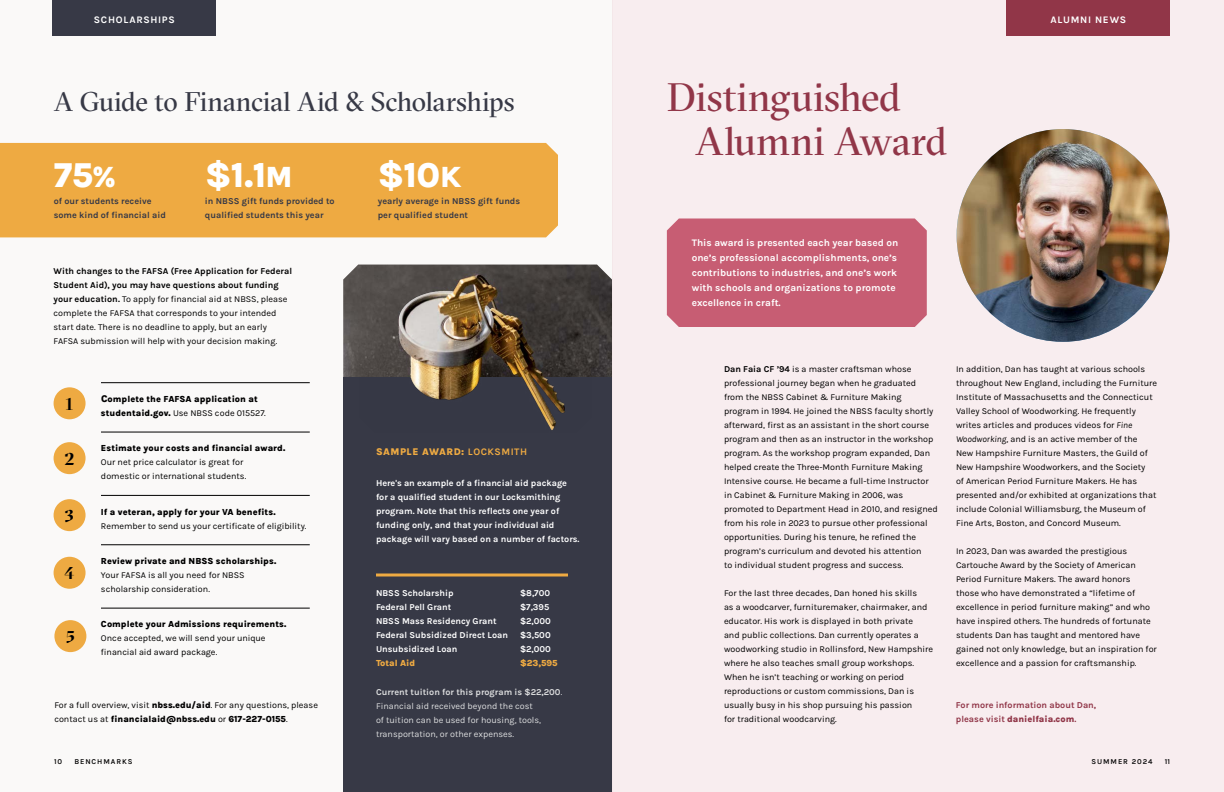
<style>
.page{position:relative;width:1224px;height:792px;background:#fff}
.page>*{position:absolute;margin:0;border:0;box-sizing:border-box;transform-origin:0 0}
.t1{font:39.7px/43.6px "GT Sectra Fine";letter-spacing:-.005em;color:#913648}
.t2{font:800 35.4px "Karla";color:#fff}
.t3{font:27px "GT Sectra Fine";letter-spacing:-.005em;color:#373946}
.t4{font:700 17.1px "GT Sectra Display";color:#000}
.t5{font:700 10px/15px "Karla";color:#fff}
.t6{font:800 10px "Karla";letter-spacing:.05em;color:#eeaa42}
.t7{font:700 10px "Karla";letter-spacing:.075em;color:#fff}
.t8{font:700 10px "Karla";letter-spacing:.07em;color:#fff}
.t9{font:9px/14px "Karla";color:#000}
.t10{font:700 9px/14px "Karla";color:#fff}
.t11{font:800 9px/14px "Karla";letter-spacing:.005em;color:#000}
.t12{font:700 9px/14px "Karla";color:#373946}
.t13{font:9px/14px "Karla";color:#dcddde}
.t14{font:700 9px/14px "Karla";color:#913648}
.t15{font:800 9px "Karla";color:#eeaa42}
.t16{font:600 7.5px "Karla";letter-spacing:.125em;color:#000}
.s1{font-size:30px}
.s2{font-weight:700}
.s3{font-size:10px}
.s4{font-weight:400}
.s5{font-weight:800}
.s6{font-style:italic}
</style>
<div class="page">
<div style="left:0;top:0;width:613px;height:792px;background:#faf9f8"></div>
<div style="left:613px;top:0;width:611px;height:792px;background:#f8edef"></div>
<img style="left:957px;top:129px;width:212px;height:213px;border-radius:106px">
<div style="left:0;top:143px;width:558px;height:94px;background:#eeaa42"></div>
<div style="left:667px;top:218px;width:260px;height:109px;background:#c75d73"></div>
<hr style="left:101px;top:382px;width:209px;height:1px;background:#000">
<hr style="left:101px;top:432px;width:209px;height:1px;background:#000">
<hr style="left:101px;top:495px;width:209px;height:1px;background:#000">
<hr style="left:101px;top:544px;width:209px;height:1px;background:#000">
<hr style="left:101px;top:608px;width:209px;height:1px;background:#000">
<div style="left:54px;top:387px;width:32px;height:32px;background:#eeaa42;border-radius:50%"></div>
<div style="left:54px;top:442px;width:32px;height:32px;background:#eeaa42;border-radius:50%"></div>
<div style="left:54px;top:499px;width:32px;height:32px;background:#eeaa42;border-radius:50%"></div>
<div style="left:54px;top:557px;width:32px;height:32px;background:#eeaa42;border-radius:50%"></div>
<div style="left:54px;top:620px;width:32px;height:32px;background:#eeaa42;border-radius:50%"></div>
<div style="left:53px;top:0;width:163px;height:36px;background:#373946"></div>
<div style="left:1007px;top:0;width:163px;height:36px;background:#913648"></div>
<img style="left:343px;top:265px;width:269px;height:113px">
<div style="left:343px;top:378px;width:269px;height:414px;background:#373946"></div>
<hr style="left:376px;top:574px;width:192px;height:2px;background:#eeaa42">
<img style="left:359px;top:279px;width:233px;height:151px">
<p class="t7" style="left:94px;top:13px;width:82px">SCHOLARSHIPS</p>
<p class="t8" style="left:1051px;top:13px;width:77px">ALUMNI NEWS</p>
<h3 class="t3" style="left:54px;top:86px;width:462px">A Guide to Financial Aid &amp; Scholarships</h3>
<h2 class="t2" style="left:54px;top:152px;width:64px">75<span class="s1">%</span></h2>
<h2 class="t2" style="left:205px;top:152px;width:89px">$1.1<span class="s1">M</span></h2>
<h2 class="t2" style="left:378px;top:152px;width:85px">$10<span class="s1">K</span></h2>
<p class="t12" style="left:54px;top:194px;width:114px">of our students receive some kind of financial aid</p>
<p class="t12" style="left:205px;top:194px;width:131px">in NBSS gift funds provided to qualified students this year</p>
<p class="t12" style="left:378px;top:194px;width:144px">yearly average in NBSS gift funds per qualified student</p>
<p class="t9" style="left:54px;top:264px;width:240px"><span class="s2">With changes to the FAFSA (Free Application for Federal Student Aid), you may have questions about funding your education.</span> To apply for financial aid at NBSS, please complete the FAFSA that corresponds to your intended start date. There is no deadline to apply, but an early FAFSA submission will help with your decision making.</p>
<h3 class="t4" style="left:64px;top:393px;width:12px">1</h3>
<h3 class="t4" style="left:64px;top:448px;width:12px">2</h3>
<h3 class="t4" style="left:65px;top:505px;width:11px">3</h3>
<h3 class="t4" style="left:65px;top:562px;width:11px">4</h3>
<h3 class="t4" style="left:66px;top:626px;width:10px">5</h3>
<p class="t11" style="left:101px;top:392px;width:166px"><span class="s3">C</span>omplete the FAFSA application at studentaid.gov. <span class="s4">Use NBSS code 015527.</span></p>
<p class="t11" style="left:101px;top:441px;width:186px">Estimate your costs and financial award.</p>
<p class="t9" style="left:101px;top:455px;width:147px">Our net price calculator is great for domestic or international students.</p>
<p class="t11" style="left:101px;top:504px;width:176px">If a veteran, apply for your VA benefits.</p>
<p class="t9" style="left:101px;top:518px;width:207px">Remember to send us your certificate of eligibility.</p>
<p class="t11" style="left:101px;top:554px;width:177px">Review private and NBSS scholarships.</p>
<p class="t9" style="left:101px;top:568px;width:145px">Your FAFSA is all you need for NBSS scholarship consideration.</p>
<p class="t11" style="left:101px;top:617px;width:187px">Complete your Admissions requirements.</p>
<p class="t9" style="left:101px;top:631px;width:166px">Once accepted, we will send your unique financial aid award package.</p>
<p class="t9" style="left:54px;top:698px;width:265px">For a full overview, visit <span class="s5">nbss.edu/aid</span>. For any questions, please contact us at <span class="s5">financialaid@nbss.edu</span> or <span class="s5">617-227-0155</span>.</p>
<p class="t16" style="left:54px;top:757px;width:10px">10</p>
<p class="t16" style="left:74px;top:757px;width:60px">BENCHMARKS</p>
<p class="t6" style="left:376px;top:445px;width:153px">SAMPLE AWARD: <span class="s2">LOCKSMITH</span></p>
<p class="t10" style="left:376px;top:476px;width:205px">Here's an example of a financial aid package for a qualified student in our Locksmithing program. Note that this reflects one year of funding only, and that your individual aid package will vary based on a number of factors.</p>
<p class="t10" style="left:376px;top:586px;width:79px">NBSS Scholarship</p>
<p class="t10" style="left:520px;top:586px;width:32px">$8,700</p>
<p class="t10" style="left:376px;top:600px;width:77px">Federal Pell Grant</p>
<p class="t10" style="left:520px;top:600px;width:31px">$7,395</p>
<p class="t10" style="left:376px;top:614px;width:122px">NBSS Mass Residency Grant</p>
<p class="t10" style="left:520px;top:614px;width:32px">$2,000</p>
<p class="t10" style="left:376px;top:628px;width:134px">Federal Subsidized Direct Loan</p>
<p class="t10" style="left:520px;top:628px;width:32px">$3,500</p>
<p class="t10" style="left:376px;top:642px;width:83px">Unsubsidized Loan</p>
<p class="t10" style="left:520px;top:642px;width:32px">$2,000</p>
<p class="t15" style="left:376px;top:657px;width:41px">Total Aid</p>
<p class="t15" style="left:520px;top:657px;width:39px">$23,595</p>
<p class="t13" style="left:376px;top:685px;width:188px"><span class="s2">Current tuition for this program is $22,200</span>.<br>Financial aid received beyond the cost<br>of tuition can be used for housing, tools, transportation, or other expenses.</p>
<h1 class="t1" style="left:695px;top:76px;width:254px;text-indent:-28px">Distinguished<br>Alumni Award</h1>
<p class="t5" style="left:692px;top:235px;width:208px">This award is presented each year based on one’s professional accomplishments, one’s contributions to industries, and one’s work with schools and organizations to promote excellence in craft.</p>
<p class="t9" style="left:724px;top:362px;width:215px"><span class="s2">Dan Faia CF ’94</span> is a master craftsman whose professional journey began when he graduated from the NBSS Cabinet &amp; Furniture Making program in 1994. He joined the NBSS faculty shortly afterward, first as an assistant in the short course program and then as an instructor in the workshop program. As the workshop program expanded, Dan helped create the Three-Month Furniture Making Intensive course. He became a full-time Instructor in Cabinet &amp; Furniture Making in 2006, was promoted to Department Head in 2010, and resigned from his role in 2023 to pursue other professional opportunities. During his tenure, he refined the program’s curriculum and devoted his attention<br>to individual student progress and success.</p>
<p class="t9" style="left:724px;top:586px;width:211px">For the last three decades, Dan honed his skills<br>as a woodcarver, furnituremaker, chairmaker, and educator. His work is displayed in both private<br>and public collections. Dan currently operates a woodworking studio in Rollinsford, New Hampshire where he also teaches small group workshops.<br>When he isn’t teaching or working on period reproductions or custom commissions, Dan is usually busy in his shop pursuing his passion<br>for traditional woodcarving.</p>
<p class="t9" style="left:956px;top:362px;width:203px">In addition, Dan has taught at various schools throughout New England, including the Furniture Institute of Massachusetts and the Connecticut Valley School of Woodworking. He frequently writes articles and produces videos for <span class="s6">Fine Woodworking</span>, and is an active member of the New Hampshire Furniture Masters, the Guild of New Hampshire Woodworkers, and the Society<br>of American Period Furniture Makers. He has presented and/or exhibited at organizations that include Colonial Williamsburg, the Museum of Fine Arts, Boston, and Concord Museum.</p>
<p class="t9" style="left:956px;top:544px;width:202px">In 2023, Dan was awarded the prestigious Cartouche Award by the Society of American Period Furniture Makers. The award honors<br>those who have demonstrated a “lifetime of excellence in period furniture making” and who have inspired others. The hundreds of fortunate students Dan has taught and mentored have gained not only knowledge, but an inspiration for excellence and a passion for craftsmanship.</p>
<p class="t14" style="left:956px;top:698px;width:142px">For more information about Dan, please visit <span class="s5">danielfaia.com</span>.</p>
<p class="t16" style="left:1091px;top:757px;width:63px">SUMMER 2024</p>
<p class="t16" style="left:1165px;top:757px;width:7px">11</p>
</div>
